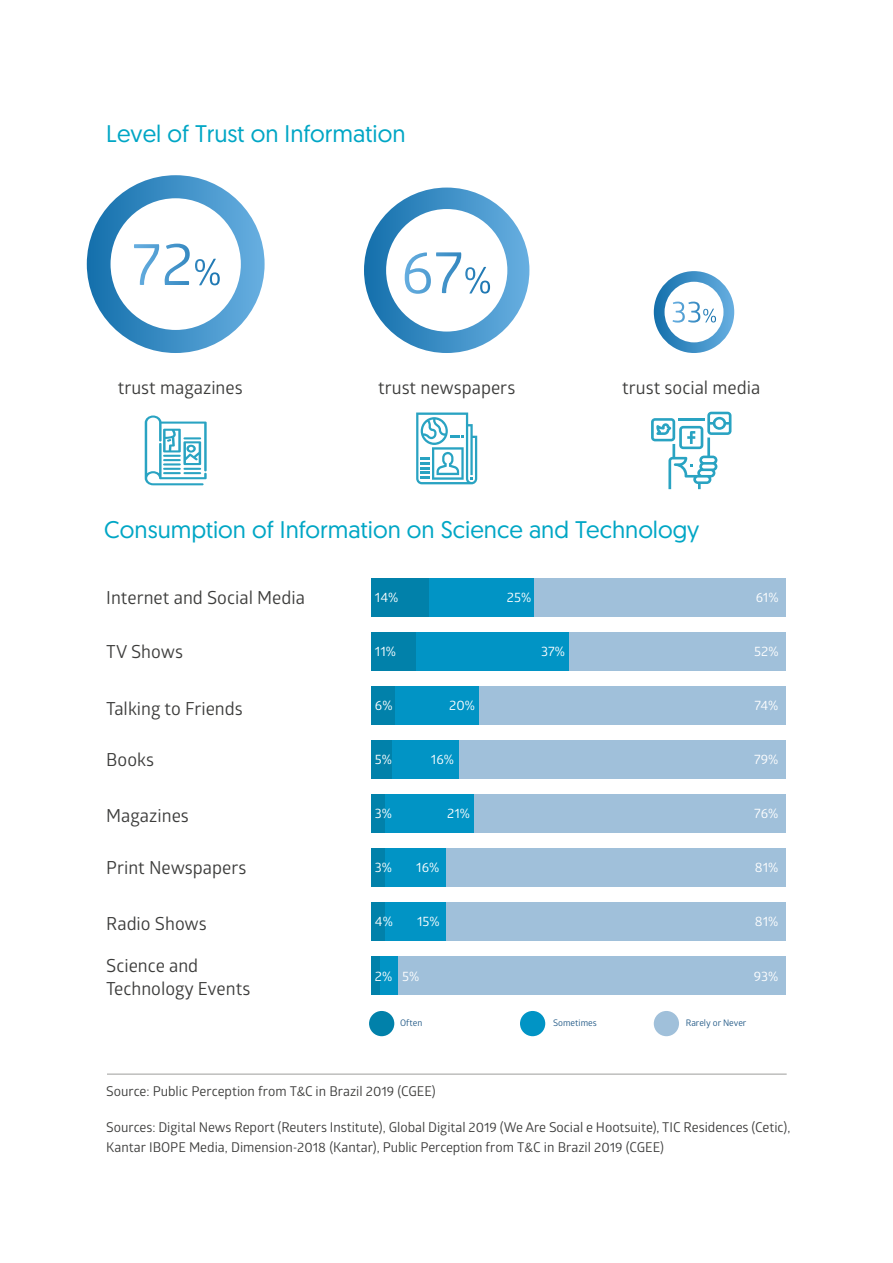
<style>
.page{position:relative;width:893px;height:1263px;background:#fff}
.page>*{position:absolute;margin:0;border:0;box-sizing:border-box;transform-origin:0 0}
.t1{font:24px "Geomanist";color:#00a6c5}
.t2{font:18px/22.5px "Glober";color:#3c3c3b}
.t3{font:13.5px/19.5px "Glober";color:#3c3c3b}
.t4{font:13.5px "Glober";color:#fff}
.t5{font:9px "Glober";color:#1f5785}
</style>
<div class="page">
<div style="left:371px;top:794px;width:415px;height:39px;background:#a0c0da"></div>
<div style="left:371px;top:848px;width:415px;height:39px;background:#a0c0da"></div>
<div style="left:371px;top:902px;width:415px;height:39px;background:#a0c0da"></div>
<div style="left:371px;top:956px;width:415px;height:39px;background:#a0c0da"></div>
<div style="left:371px;top:740px;width:415px;height:39px;background:#a0c0da"></div>
<div style="left:371px;top:686px;width:415px;height:39px;background:#a0c0da"></div>
<div style="left:371px;top:632px;width:415px;height:39px;background:#a0c0da"></div>
<div style="left:371px;top:578px;width:415px;height:39px;background:#a0c0da"></div>
<div style="left:371px;top:794px;width:103px;height:39px;background:#0194c5"></div>
<div style="left:371px;top:848px;width:74px;height:39px;background:#0194c5"></div>
<div style="left:371px;top:902px;width:74px;height:39px;background:#0194c5"></div>
<div style="left:371px;top:956px;width:27px;height:39px;background:#0194c5"></div>
<div style="left:371px;top:740px;width:87px;height:39px;background:#0194c5"></div>
<div style="left:371px;top:686px;width:107px;height:39px;background:#0194c5"></div>
<div style="left:371px;top:632px;width:198px;height:39px;background:#0194c5"></div>
<div style="left:371px;top:578px;width:163px;height:39px;background:#0194c5"></div>
<div style="left:371px;top:794px;width:14px;height:39px;background:#0181aa"></div>
<div style="left:371px;top:848px;width:14px;height:39px;background:#0181aa"></div>
<div style="left:371px;top:902px;width:14px;height:39px;background:#0181aa"></div>
<div style="left:371px;top:956px;width:9px;height:39px;background:#0181aa"></div>
<div style="left:371px;top:740px;width:21px;height:39px;background:#0181aa"></div>
<div style="left:371px;top:686px;width:24px;height:39px;background:#0181aa"></div>
<div style="left:371px;top:632px;width:45px;height:39px;background:#0181aa"></div>
<div style="left:371px;top:578px;width:58px;height:39px;background:#0181aa"></div>
<div style="left:369px;top:1011px;width:25px;height:25px;background:#0181aa;border-radius:50%"></div>
<div style="left:520px;top:1011px;width:25px;height:25px;background:#0194c5;border-radius:50%"></div>
<div style="left:654px;top:1011px;width:25px;height:25px;background:#a0c0da;border-radius:50%"></div>
<svg style="left:87px;top:175px;width:178px;height:178px"></svg>
<svg style="left:364px;top:188px;width:165px;height:165px"></svg>
<svg style="left:654px;top:271px;width:80px;height:82px"></svg>
<svg style="left:145px;top:415px;width:62px;height:70px"></svg>
<svg style="left:416px;top:412px;width:61px;height:72px"></svg>
<svg style="left:651px;top:412px;width:80px;height:77px"></svg>
<hr style="left:107px;top:1074px;width:680px;height:1px;background:#9d9d9c">
<h1 class="t1" style="left:106px;top:118px;width:301px">Level of Trust on Information</h1>
<h2 class="t2" style="left:118px;top:376px;width:127px">trust magazines</h2>
<h2 class="t2" style="left:378px;top:376px;width:139px">trust newspapers</h2>
<h2 class="t2" style="left:622px;top:376px;width:140px">trust social media</h2>
<h1 class="t1" style="left:104px;top:514px;width:597px">Consumption of Information on Science and Technology</h1>
<h2 class="t2" style="left:106px;top:586px;width:200px">Internet and Social Media</h2>
<p class="t4" style="left:507px;top:588px;width:26px">25%</p>
<p class="t4" style="left:756px;top:588px;width:24px">61%</p>
<p class="t4" style="left:375px;top:588px;width:25px">14%</p>
<h2 class="t2" style="left:106px;top:640px;width:78px">TV Shows</h2>
<h2 class="t2" style="left:106px;top:696px;width:138px">Talking to Friends</h2>
<h2 class="t2" style="left:106px;top:748px;width:49px">Books</h2>
<h2 class="t2" style="left:106px;top:803px;width:84px">Magazines</h2>
<h2 class="t2" style="left:106px;top:856px;width:142px">Print Newspapers</h2>
<h2 class="t2" style="left:106px;top:911px;width:102px">Radio Shows</h2>
<h2 class="t2" style="left:106px;top:954px;width:146px">Science and<br>Technology Events</h2>
<p class="t4" style="left:375px;top:642px;width:23px">11%</p>
<p class="t4" style="left:541px;top:642px;width:25px">37%</p>
<p class="t4" style="left:754px;top:642px;width:26px">52%</p>
<p class="t4" style="left:375px;top:696px;width:19px">6%</p>
<p class="t4" style="left:449px;top:696px;width:27px">20%</p>
<p class="t4" style="left:754px;top:696px;width:25px">74%</p>
<p class="t4" style="left:375px;top:750px;width:19px">5%</p>
<p class="t4" style="left:431px;top:750px;width:25px">16%</p>
<p class="t4" style="left:754px;top:750px;width:26px">79%</p>
<p class="t4" style="left:375px;top:804px;width:19px">3%</p>
<p class="t4" style="left:447px;top:804px;width:24px">21%</p>
<p class="t4" style="left:754px;top:804px;width:26px">76%</p>
<p class="t4" style="left:375px;top:858px;width:19px">3%</p>
<p class="t4" style="left:416px;top:858px;width:25px">16%</p>
<p class="t4" style="left:755px;top:858px;width:25px">81%</p>
<p class="t4" style="left:375px;top:912px;width:19px">4%</p>
<p class="t4" style="left:417px;top:912px;width:24px">15%</p>
<p class="t4" style="left:755px;top:912px;width:25px">81%</p>
<p class="t4" style="left:375px;top:966px;width:19px">2%</p>
<p class="t4" style="left:402px;top:966px;width:19px">5%</p>
<p class="t4" style="left:754px;top:966px;width:26px">93%</p>
<p class="t5" style="left:400px;top:1016px;width:24px">Often</p>
<p class="t5" style="left:553px;top:1016px;width:45px">Sometimes</p>
<p class="t5" style="left:686px;top:1016px;width:62px">Rarely or Never</p>
<p class="t3" style="left:106px;top:1081px;width:331px">Source: Public Perception from T&amp;C in Brazil 2019 (CGEE)</p>
<p class="t3" style="left:106px;top:1117px;width:686px">Sources: Digital News Report (Reuters Institute), Global Digital 2019 (We Are Social e Hootsuite), TIC Residences (Cetic),<br>Kantar IBOPE Media, Dimension-2018 (Kantar), Public Perception from T&amp;C in Brazil 2019 (CGEE)</p>
</div>
